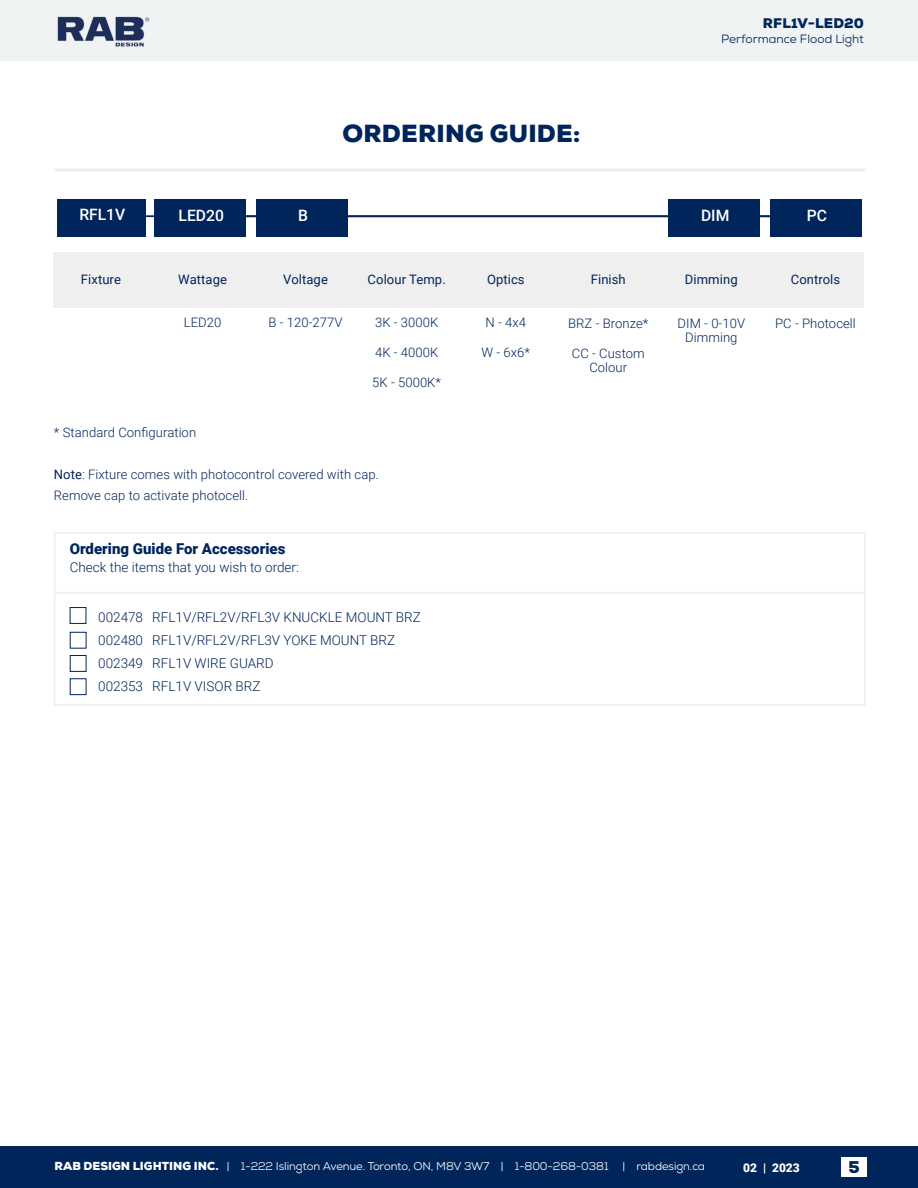
<style>
.page{position:relative;width:918px;height:1188px;background:#fff}
.page>*{position:absolute;margin:0;border:0;box-sizing:border-box;transform-origin:0 0}
.t1{font:900 24px "Nexa";letter-spacing:.01em;color:#00255a}
.t2{font:900 16.5px "Nexa";color:#00255a}
.t3{font:500 15.6px "Roboto";color:#fff}
.t4{font:900 15px "Roboto";color:#00255a}
.t5{font:300 13.5px/23.2px "Roboto";color:#00255a}
.t6{font:900 13.5px "Nexa";letter-spacing:.01em;color:#00255a}
.t7{font:300 13.05px/14.2px "Roboto";letter-spacing:.005em;color:#00255a;text-align:center}
.t8{font:13.05px "Roboto";letter-spacing:.005em;color:#00255a}
.t9{font:12px "Nexa";color:#00255a}
.t10{font:900 12px "Roboto";color:#fff}
.t11{font:11.25px "Nexa";letter-spacing:-.01em;color:#fff}
.s1{font-weight:400}
.s2{font-weight:900}
</style>
<div class="page">
<div style="left:0;top:1147px;width:918px;height:41px;background:#00255a"></div>
<div style="left:0;top:0;width:918px;height:60px;background:#f0f3f4"></div>
<img style="left:57px;top:17px;width:93px;height:30px">
<div style="left:841px;top:1158px;width:26px;height:19px;background:#fff"></div>
<div style="left:54px;top:169px;width:812px;height:3px;border:2px solid #efeff0"></div>
<div style="left:54px;top:532px;width:812px;height:61px;border:2px solid #efeff0"></div>
<div style="left:54px;top:532px;width:812px;height:174px;border:2px solid #efeff0"></div>
<div style="left:70px;top:607px;width:16px;height:17px;border:1px solid #00255a"></div>
<div style="left:70px;top:632px;width:16px;height:16px;border:1px solid #00255a"></div>
<div style="left:70px;top:655px;width:16px;height:17px;border:1px solid #00255a"></div>
<div style="left:70px;top:679px;width:16px;height:16px;border:1px solid #00255a"></div>
<hr style="left:59px;top:215px;width:785px;height:2px;background:#00255a">
<div style="left:668px;top:199px;width:92px;height:38px;background:#00255a"></div>
<div style="left:770px;top:199px;width:91px;height:38px;background:#00255a"></div>
<div style="left:256px;top:199px;width:92px;height:38px;background:#00255a"></div>
<div style="left:154px;top:199px;width:92px;height:38px;background:#00255a"></div>
<div style="left:57px;top:199px;width:88px;height:37px;background:#00255a"></div>
<div style="left:54px;top:253px;width:810px;height:55px;background:#efeff0"></div>
<h1 class="t1" style="left:343px;top:117px;width:240px">ORDERING GUIDE:</h1>
<p class="t6" style="left:763px;top:14px;width:103px">RFL1V-LED20</p>
<p class="t9" style="left:721px;top:31px;width:144px">Performance Flood Light</p>
<p class="t3" style="left:79px;top:204px;width:47px">RFL1V</p>
<p class="t3" style="left:179px;top:204px;width:47px">LED20</p>
<p class="t3" style="left:298px;top:204px;width:11px">B</p>
<p class="t3" style="left:701px;top:204px;width:30px">DIM</p>
<p class="t3" style="left:807px;top:204px;width:22px">PC</p>
<p class="t8" style="left:81px;top:270px;width:41px">Fixture</p>
<p class="t8" style="left:178px;top:270px;width:50px">Wattage</p>
<p class="t7" style="left:184px;top:315px;width:39px">LED20</p>
<p class="t8" style="left:283px;top:270px;width:46px">Voltage</p>
<p class="t7" style="left:269px;top:315px;width:76px">B - 120-277V</p>
<p class="t8" style="left:368px;top:270px;width:80px">Colour Temp.</p>
<p class="t7" style="left:375px;top:315px;width:65px">3K - 3000K</p>
<p class="t7" style="left:375px;top:345px;width:65px">4K - 4000K</p>
<p class="t7" style="left:372px;top:375px;width:70px">5K - 5000K*</p>
<p class="t7" style="left:54px;top:425px;width:144px">* Standard Configuration</p>
<p class="t7" style="left:54px;top:463px;width:326px;line-height:20.9px;text-align:left"><span class="s1">Note</span>: Fixture comes with photocontrol covered with cap.<br>Remove cap to activate photocell.</p>
<p class="t4" style="left:70px;top:538px;width:217px">Ordering Guide For Accessories</p>
<p class="t5" style="left:70px;top:555px;width:231px">Check the items that you wish to order:</p>
<p class="t5" style="left:98px;top:605px;width:324px">002478 RFL1V/RFL2V/RFL3V KNUCKLE MOUNT BRZ 002480 RFL1V/RFL2V/RFL3V YOKE MOUNT BRZ 002349 RFL1V WIRE GUARD<br>002353 RFL1V VISOR BRZ</p>
<p class="t8" style="left:487px;top:270px;width:39px">Optics</p>
<p class="t7" style="left:486px;top:315px;width:42px">N - 4x4</p>
<p class="t7" style="left:482px;top:345px;width:50px">W - 6x6*</p>
<p class="t8" style="left:591px;top:270px;width:37px">Finish</p>
<p class="t8" style="left:685px;top:270px;width:54px">Dimming</p>
<p class="t8" style="left:791px;top:270px;width:51px">Controls</p>
<p class="t7" style="left:568px;top:315px;width:82px">BRZ - Bronze*</p>
<p class="t7" style="left:572px;top:345px;width:74px">CC - Custom<br>Colour</p>
<p class="t7" style="left:678px;top:315px;width:69px">DIM - 0-10V<br>Dimming</p>
<p class="t7" style="left:775px;top:315px;width:82px">PC - Photocell</p>
<p class="t11" style="left:55px;top:1159px;width:652px"><span class="s2">RAB DESIGN LIGHTING INC.</span> | 1-222 Islington Avenue. Toronto, ON, M8V 3W7 | 1-800-268-0381 | rabdesign.ca</p>
<p class="t10" style="left:743px;top:1159px;width:58px">02 | 2023</p>
<p class="t2" style="left:848px;top:1156px;width:13px">5</p>
</div>
